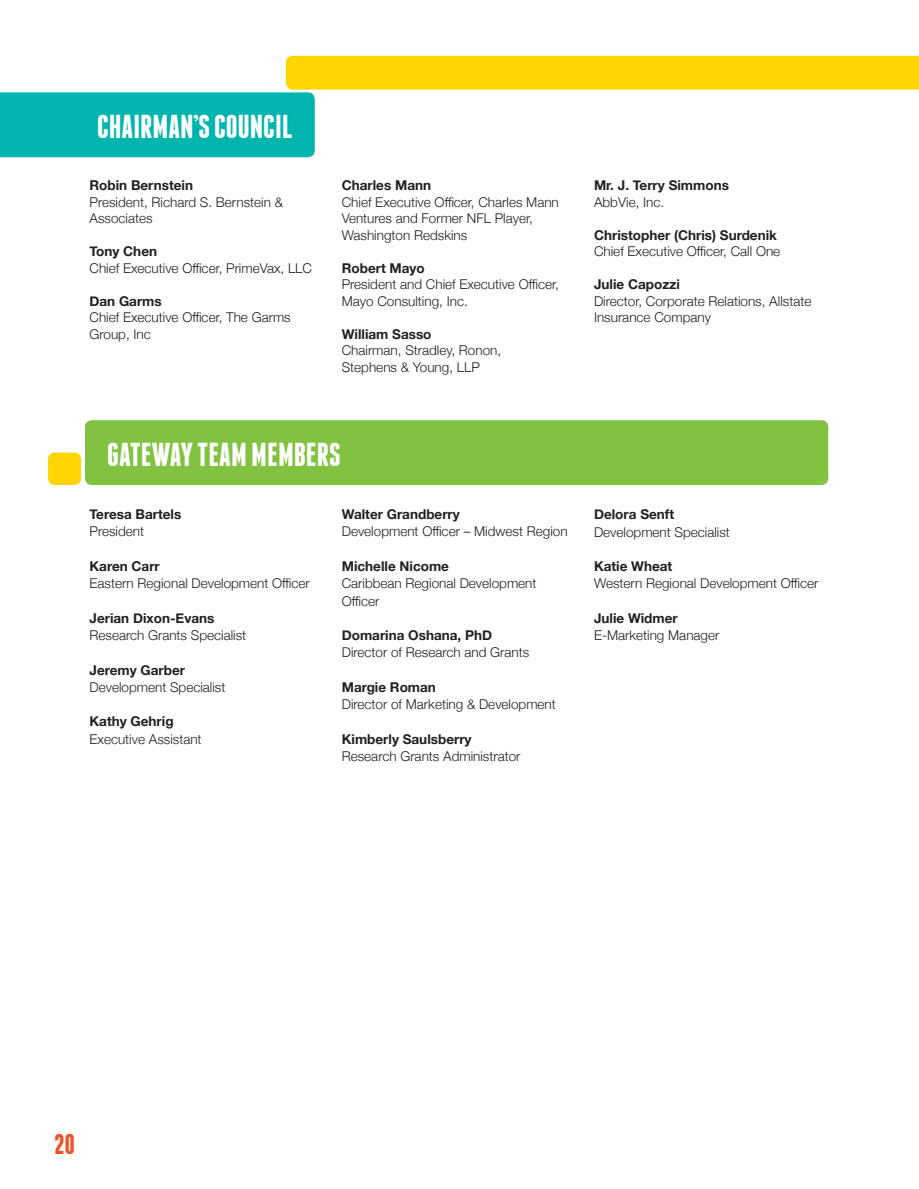
<style>
.page{position:relative;width:919px;height:1189px;background:#fff}
.page>*{position:absolute;margin:0;border:0;box-sizing:border-box;transform-origin:0 0}
.t1{font:700 33px "Franchise Free";color:#fff}
.t2{font:700 28.5px "Franchise Free";color:#ec5328}
.t3{font:300 13.5px/16.5px "Helvetica Neue";color:#231f20}
.t4{font:700 13.5px "Helvetica Neue";color:#231f20}
</style>
<div class="page">
<div style="left:85px;top:420px;width:742px;height:65px;background:#81c340;border-radius:7px"></div>
<div style="left:48px;top:452px;width:33px;height:33px;background:#fed503;border-radius:7px"></div>
<svg style="left:0;top:56px;width:918px;height:101px"></svg>
<h1 class="t1" style="left:97px;top:111px;width:197px">CHAIRMAN’S COUNCIL</h1>
<p class="t4" style="left:89px;top:175px;width:105px">Robin Bernstein</p>
<p class="t3" style="left:89px;top:193px;width:195px">President, Richard S. Bernstein &amp;<br>Associates</p>
<p class="t4" style="left:89px;top:241px;width:69px">Tony Chen</p>
<p class="t3" style="left:89px;top:259px;width:224px">Chief Executive Officer, PrimeVax, LLC</p>
<p class="t4" style="left:89px;top:290px;width:74px">Dan Garms</p>
<p class="t3" style="left:89px;top:308px;width:203px">Chief Executive Officer, The Garms<br>Group, Inc</p>
<p class="t4" style="left:341px;top:175px;width:91px">Charles Mann</p>
<p class="t3" style="left:341px;top:193px;width:218px">Chief Executive Officer, Charles Mann<br>Ventures and Former NFL Player,<br>Washington Redskins</p>
<p class="t4" style="left:341px;top:257px;width:84px">Robert Mayo</p>
<p class="t3" style="left:341px;top:275px;width:218px">President and Chief Executive Officer,<br>Mayo Consulting, Inc.</p>
<p class="t4" style="left:341px;top:323px;width:91px">William Sasso</p>
<p class="t3" style="left:341px;top:341px;width:161px">Chairman, Stradley, Ronon,<br>Stephens &amp; Young, LLP</p>
<p class="t4" style="left:593px;top:175px;width:136px">Mr. J. Terry Simmons</p>
<p class="t3" style="left:593px;top:193px;width:72px">AbbVie, Inc.</p>
<p class="t4" style="left:593px;top:224px;width:184px">Christopher (Chris) Surdenik</p>
<p class="t3" style="left:593px;top:242px;width:188px">Chief Executive Officer, Call One</p>
<p class="t4" style="left:593px;top:274px;width:87px">Julie Capozzi</p>
<p class="t3" style="left:593px;top:292px;width:219px">Director, Corporate Relations, Allstate<br>Insurance Company</p>
<h1 class="t1" style="left:107px;top:439px;width:235px">GATEWAY TEAM MEMBERS</h1>
<p class="t4" style="left:89px;top:503px;width:93px">Teresa Bartels</p>
<p class="t3" style="left:89px;top:522px;width:56px">President</p>
<p class="t4" style="left:89px;top:555px;width:72px">Karen Carr</p>
<p class="t3" style="left:89px;top:574px;width:222px">Eastern Regional Development Officer</p>
<p class="t4" style="left:89px;top:607px;width:126px">Jerian Dixon-Evans</p>
<p class="t3" style="left:89px;top:625px;width:158px">Research Grants Specialist</p>
<p class="t4" style="left:89px;top:659px;width:97px">Jeremy Garber</p>
<p class="t3" style="left:89px;top:677px;width:137px">Development Specialist</p>
<p class="t4" style="left:89px;top:710px;width:85px">Kathy Gehrig</p>
<p class="t3" style="left:89px;top:729px;width:113px">Executive Assistant</p>
<p class="t4" style="left:341px;top:503px;width:119px">Walter Grandberry</p>
<p class="t3" style="left:341px;top:522px;width:227px">Development Officer – Midwest Region</p>
<p class="t4" style="left:341px;top:555px;width:109px">Michelle Nicome</p>
<p class="t3" style="left:341px;top:573px;width:196px;line-height:17.2px">Caribbean Regional Development<br>Officer</p>
<p class="t4" style="left:341px;top:624px;width:152px">Domarina Oshana, PhD</p>
<p class="t3" style="left:341px;top:643px;width:189px">Director of Research and Grants</p>
<p class="t4" style="left:341px;top:676px;width:96px">Margie Roman</p>
<p class="t3" style="left:341px;top:695px;width:215px">Director of Marketing &amp; Development</p>
<p class="t4" style="left:341px;top:728px;width:131px">Kimberly Saulsberry</p>
<p class="t3" style="left:341px;top:746px;width:180px">Research Grants Administrator</p>
<p class="t4" style="left:593px;top:503px;width:82px">Delora Senft</p>
<p class="t3" style="left:593px;top:522px;width:137px">Development Specialist</p>
<p class="t4" style="left:593px;top:555px;width:80px">Katie Wheat</p>
<p class="t3" style="left:593px;top:574px;width:226px">Western Regional Development Officer</p>
<p class="t4" style="left:593px;top:607px;width:85px">Julie Widmer</p>
<p class="t3" style="left:593px;top:626px;width:127px">E-Marketing Manager</p>
<h2 class="t2" style="left:54px;top:1130px;width:23px">20</h2>
</div>
